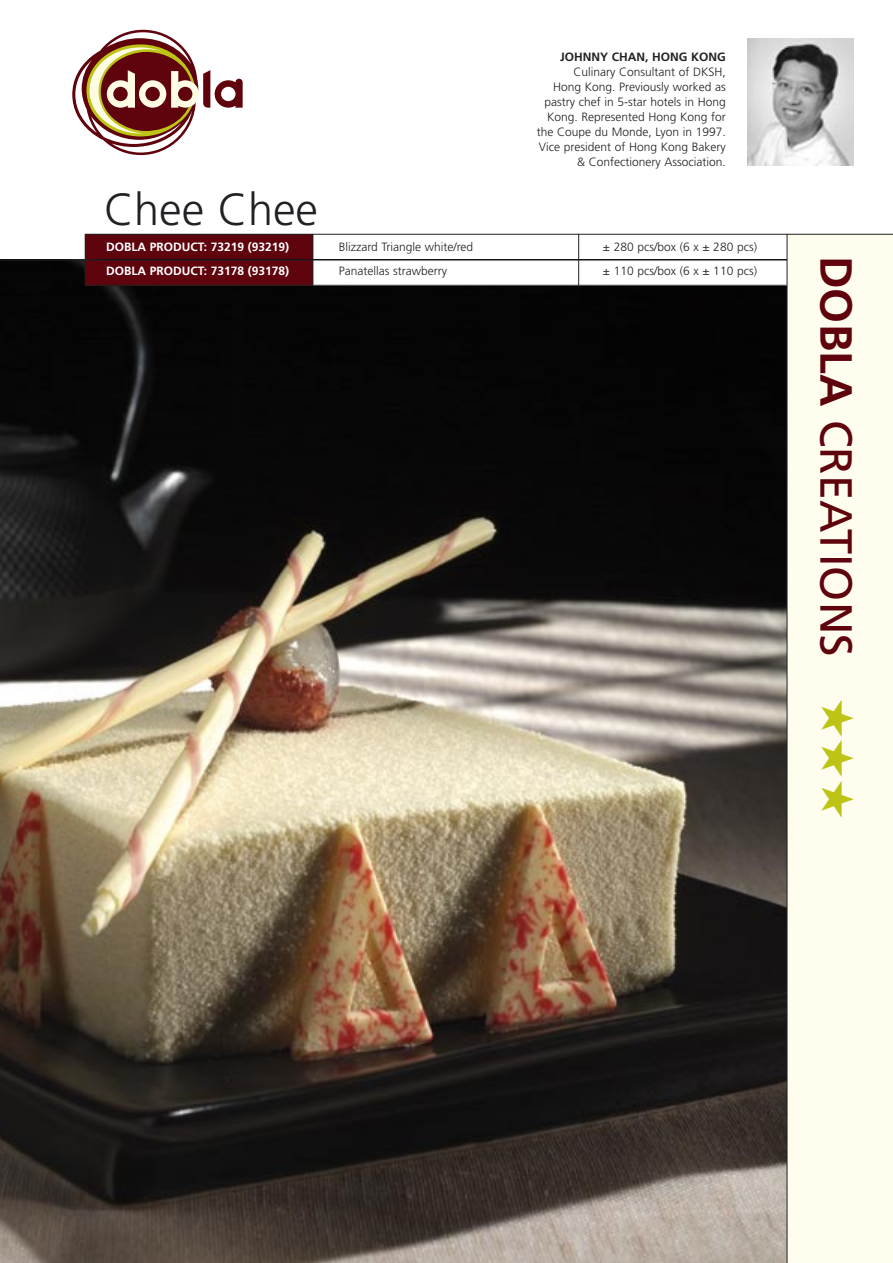
<style>
.page{position:relative;width:893px;height:1263px;background:#fff}
.page>*{position:absolute;margin:0;border:0;box-sizing:border-box;transform-origin:0 0}
.t1{font:45px "Frutiger";color:#5f030d}
.t2{font:300 45px "Frutiger";color:#212125}
.t3{font:300 12px/15px "Frutiger";color:#212125;text-align:right}
.t4{font:700 12px "Frutiger";color:#fff}
.t5{font:700 12px "Frutiger";color:#212125}
.s1{font-weight:700}
.s2{color:#bdc416}
</style>
<div class="page">
<div style="left:85px;top:234px;width:228px;height:26px;background:#5f030d"></div>
<img style="left:0;top:261px;width:787px;height:1002px">
<div style="left:787px;top:234px;width:106px;height:1029px;background:#fffded"></div>
<svg style="left:72px;top:30px;width:171px;height:125px"></svg>
<img style="left:747px;top:38px;width:106px;height:128px">
<hr style="left:85px;top:234px;width:808px;height:1px;background:#212125">
<div style="left:85px;top:260px;width:228px;height:26px;background:#5f030d"></div>
<div style="left:313px;top:260px;width:474px;height:26px;background:#fff"></div>
<hr style="left:787px;top:234px;width:1px;height:1029px;background:#212125">
<hr style="left:0;top:260px;width:787px;height:1px;background:#212125">
<hr style="left:578px;top:234px;width:1px;height:52px;background:#212125">
<hr style="left:313px;top:234px;width:1px;height:52px;background:#212125">
<hr style="left:85px;top:234px;width:1px;height:52px;background:#212125">
<hr style="left:85px;top:285px;width:702px;height:1px;background:#212125">
<p class="t2" style="left:104px;top:184px;width:215px">Chee Chee</p>
<p class="t5" style="left:560px;top:49px;width:167px">JOHNNY CHAN, HONG KONG</p>
<p class="t3" style="left:573px;top:64px;width:154px">Culinary Consultant of DKSH,</p>
<p class="t3" style="left:537px;top:79px;width:191px">Hong Kong. Previously worked as pastry chef in 5-star hotels in Hong<br>Kong. Represented Hong Kong for the Coupe du Monde, Lyon in 1997.<br>Vice president of Hong Kong Bakery &amp; Confectionery Association.</p>
<p class="t4" style="left:106px;top:240px;width:184px">DOBLA PRODUCT: 73219 (93219)</p>
<p class="t3" style="left:339px;top:240px;width:136px">Blizzard Triangle white/red</p>
<p class="t3" style="left:603px;top:240px;width:156px">± 280 pcs/box (6 x ± 280 pcs)</p>
<p class="t4" style="left:106px;top:264px;width:184px">DOBLA PRODUCT: 73178 (93178)</p>
<p class="t3" style="left:339px;top:264px;width:110px">Panatellas strawberry</p>
<p class="t3" style="left:603px;top:264px;width:156px">± 110 pcs/box (6 x ± 110 pcs)</p>
<p class="t1" style="left:862px;top:256px;width:564px;rotate:90deg"><span class="s1">DOBLA</span> CREATIONS <span class="s2">★★★</span></p>
</div>
